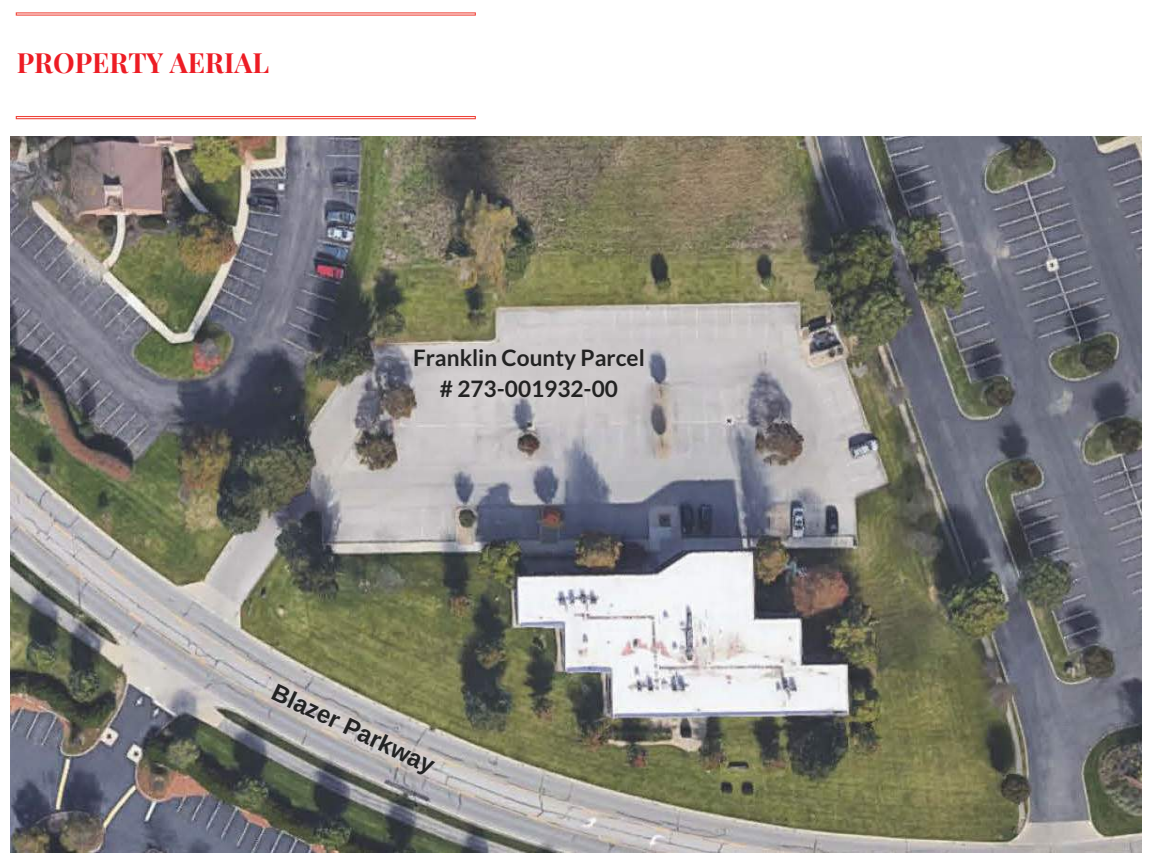
<style>
.page{position:relative;width:1152px;height:864px;background:#fff}
.page>*{position:absolute;margin:0;border:0;box-sizing:border-box;transform-origin:0 0}
.t1{font:700 27.3px "Playfair Display SC";color:#ed1c24}
.t2{font:700 24.15px "Arimo";color:#222}
.t3{font:700 22.65px/31.5px "Lato";color:#222;text-align:center}
</style>
<div class="page">
<hr style="left:16px;top:12px;width:460px;height:4px;background:#f4867f">
<hr style="left:17px;top:13px;width:458px;height:2px;background:#ef4136">
<hr style="left:16px;top:116px;width:460px;height:3px;background:#ef4136">
<img style="left:10px;top:136px;width:1132px;height:717px">
<p class="t1" style="left:17px;top:44px;width:254px">PROPERTY AERIAL</p>
<p class="t3" style="left:413px;top:341px;width:233px">Franklin County Parcel # 273-001932-00</p>
<p class="t2" style="left:279px;top:679px;width:179px;rotate:25deg">Blazer Parkway</p>
</div>
